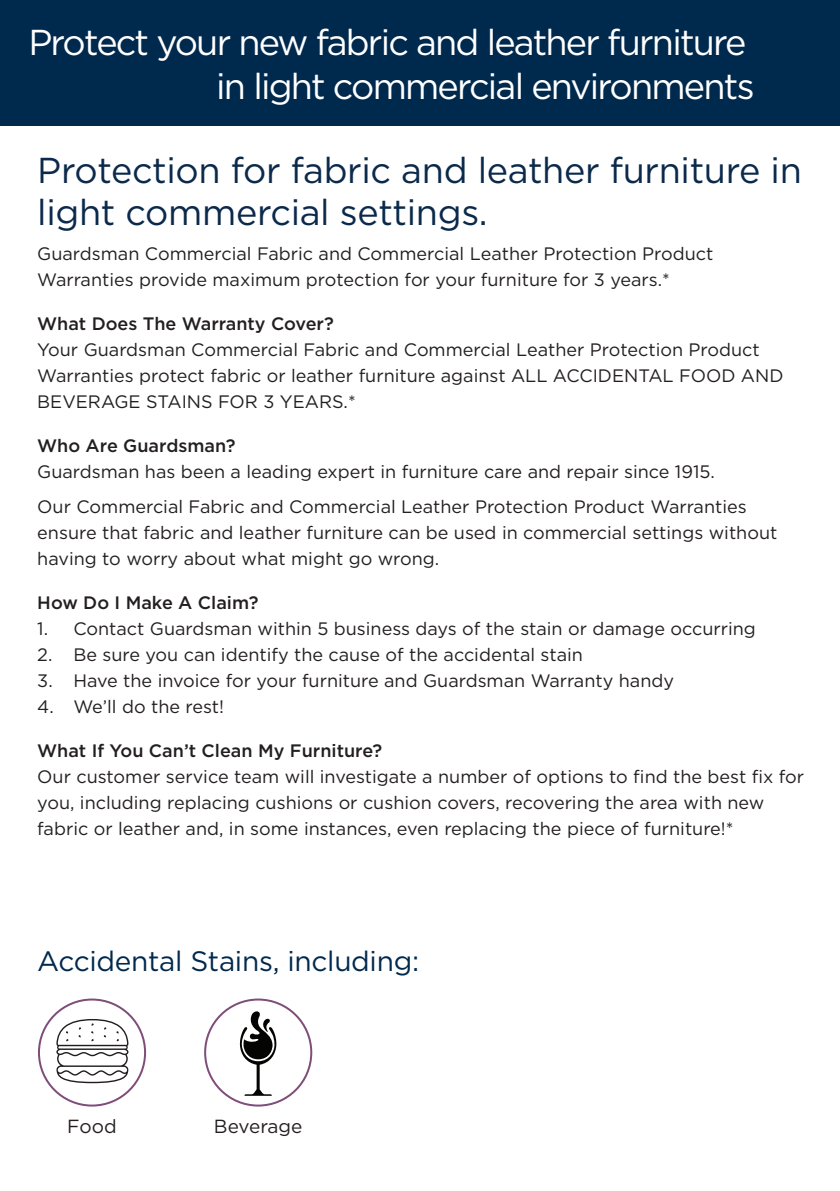
<style>
.page{position:relative;width:840px;height:1191px;background:#fff}
.page>*{position:absolute;margin:0;border:0;box-sizing:border-box;transform-origin:0 0}
.t1{font:36px "Gotham";letter-spacing:-.05em;color:#fff}
.t2{font:36px/41.4px "Gotham";letter-spacing:-.01em;color:#0b294b}
.t3{font:28px "Gotham";letter-spacing:-.01em;color:#00294e}
.t4{font:19px "Gotham";color:#231f20}
.t5{font:18px/26px "Gotham";color:#231f20}
.t6{font:500 18px "Gotham";color:#231f20}
</style>
<div class="page">
<div style="left:0;top:0;width:839px;height:125px;background:#00294e"></div>
<svg style="left:239px;top:1011px;width:37px;height:84px"></svg>
<div style="left:204px;top:998px;width:108px;height:108px;border:2px solid #7e4d78;border-radius:50%"></div>
<svg style="left:56px;top:1019px;width:72px;height:64px"></svg>
<div style="left:38px;top:998px;width:108px;height:108px;border:2px solid #7e4d78;border-radius:50%"></div>
<p class="t1" style="left:28px;top:20px;width:719px">Protect your new fabric and leather furniture</p>
<p class="t1" style="left:216px;top:63px;width:539px">in light commercial environments</p>
<p class="t2" style="left:37px;top:149px;width:765px">Protection for fabric and leather furniture in light commercial settings.</p>
<p class="t5" style="left:37px;top:240px;width:677px">Guardsman Commercial Fabric and Commercial Leather Protection Product<br>Warranties provide maximum protection for your furniture for 3 years.*</p>
<p class="t6" style="left:37px;top:312px;width:298px">What Does The Warranty Cover?</p>
<p class="t5" style="left:37px;top:336px;width:747px">Your Guardsman Commercial Fabric and Commercial Leather Protection Product<br>Warranties protect fabric or leather furniture against ALL ACCIDENTAL FOOD AND<br>BEVERAGE STAINS FOR 3 YEARS.*</p>
<p class="t6" style="left:37px;top:434px;width:200px">Who Are Guardsman?</p>
<p class="t5" style="left:37px;top:458px;width:678px">Guardsman has been a leading expert in furniture care and repair since 1915.</p>
<p class="t5" style="left:37px;top:493px;width:741px">Our Commercial Fabric and Commercial Leather Protection Product Warranties ensure that fabric and leather furniture can be used in commercial settings without having to worry about what might go wrong.</p>
<p class="t6" style="left:37px;top:591px;width:222px">How Do I Make A Claim?</p>
<p class="t5" style="left:37px;top:615px;width:719px">1. Contact Guardsman within 5 business days of the stain or damage occurring</p>
<p class="t5" style="left:37px;top:641px;width:547px">2. Be sure you can identify the cause of the accidental stain</p>
<p class="t5" style="left:37px;top:667px;width:638px">3. Have the invoice for your furniture and Guardsman Warranty handy</p>
<p class="t5" style="left:37px;top:693px;width:188px">4. We’ll do the rest!</p>
<p class="t6" style="left:37px;top:739px;width:346px">What If You Can’t Clean My Furniture?</p>
<p class="t5" style="left:37px;top:763px;width:768px">Our customer service team will investigate a number of options to find the best fix for you, including replacing cushions or cushion covers, recovering the area with new fabric or leather and, in some instances, even replacing the piece of furniture!*</p>
<p class="t3" style="left:37px;top:942px;width:383px">Accidental Stains, including:</p>
<p class="t4" style="left:67px;top:1113px;width:51px">Food</p>
<p class="t4" style="left:214px;top:1113px;width:90px">Beverage</p>
</div>
